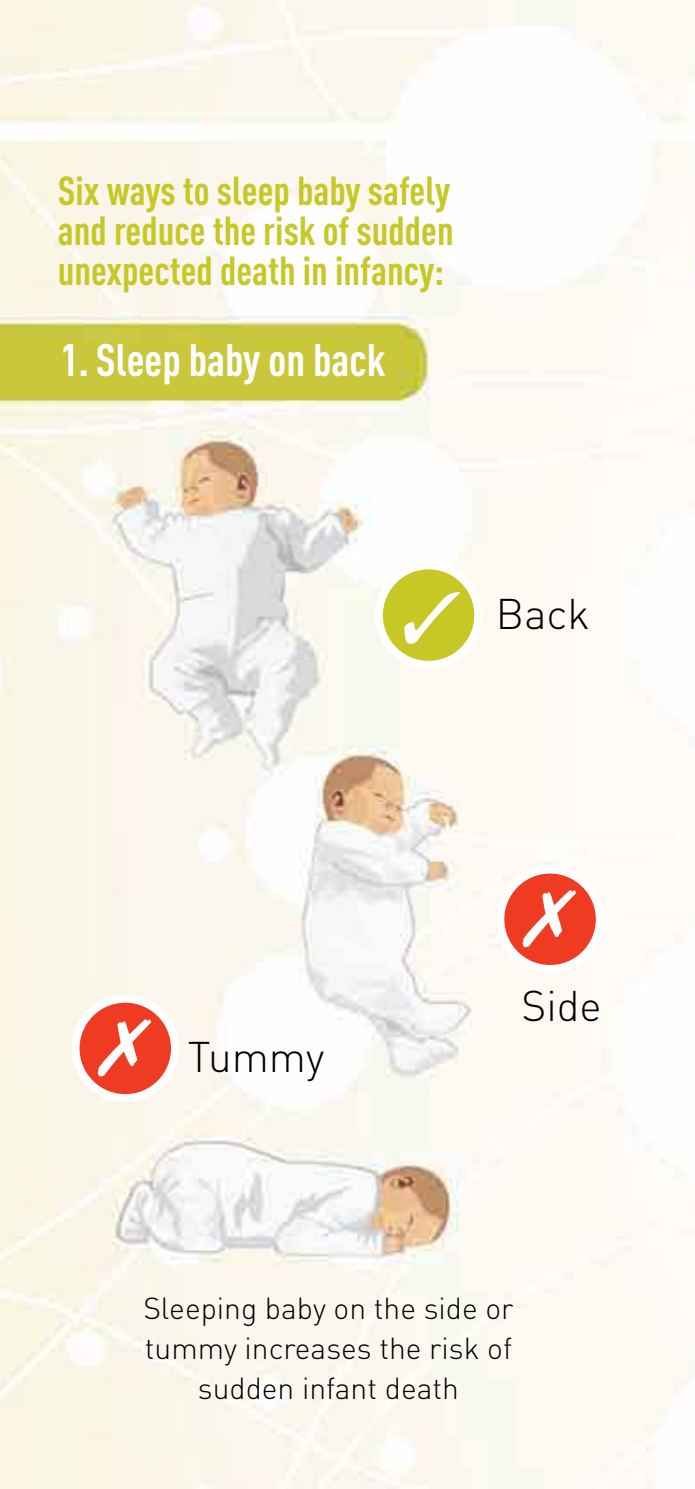
<style>
.page{position:relative;width:695px;height:1489px;background:#fff}
.page>*{position:absolute;margin:0;border:0;box-sizing:border-box;transform-origin:0 0}
.t1{font:700 condensed 45px "DINOT";color:#fff}
.t2{font:300 42.25px "DINOT";color:#000}
.t3{font:700 condensed 40px/40px "DINOT";color:#c7c825;text-align:justify}
.t4{font:300 30px/40px "DINOT";color:#000;text-align:center}
.s1{color:#fff}
</style>
<div class="page">
<img style="left:0;top:0;width:694px;height:1488px">
<div style="left:379px;top:565px;width:99px;height:99px;background:#c7c825;border-radius:50%"></div>
<div style="left:375px;top:561px;width:107px;height:107px;border:8px solid #fff;border-radius:50%"></div>
<svg style="left:500px;top:869px;width:99px;height:99px;background:#f25945"></svg>
<div style="left:496px;top:865px;width:107px;height:107px;border:8px solid #fff;border-radius:50%"></div>
<div style="left:76px;top:998px;width:99px;height:100px;background:#f03b23;border-radius:50%"></div>
<div style="left:72px;top:994px;width:107px;height:107px;border:8px solid #fff;border-radius:50%"></div>
<div style="left:521px;top:889px;width:55px;height:58px;background:#f03b23"></div>
<p class="t3" style="left:58px;top:170px;width:397px">Six ways to sleep baby safely and reduce the risk of sudden unexpected death in infancy:</p>
<p class="t1" style="left:61px;top:332px;width:326px">1. Sleep baby on back</p>
<p class="t2" style="left:399px;top:588px;width:192px"><span class="s1">✓</span> Back</p>
<p class="t2" style="left:98px;top:1030px;width:228px"><span class="s1">✗</span> Tummy</p>
<p class="t2" style="left:521px;top:979px;width:82px">Side</p>
<p class="t4" style="left:143px;top:1287px;width:371px">Sleeping baby on the side or tummy increases the risk of sudden infant death</p>
</div>
